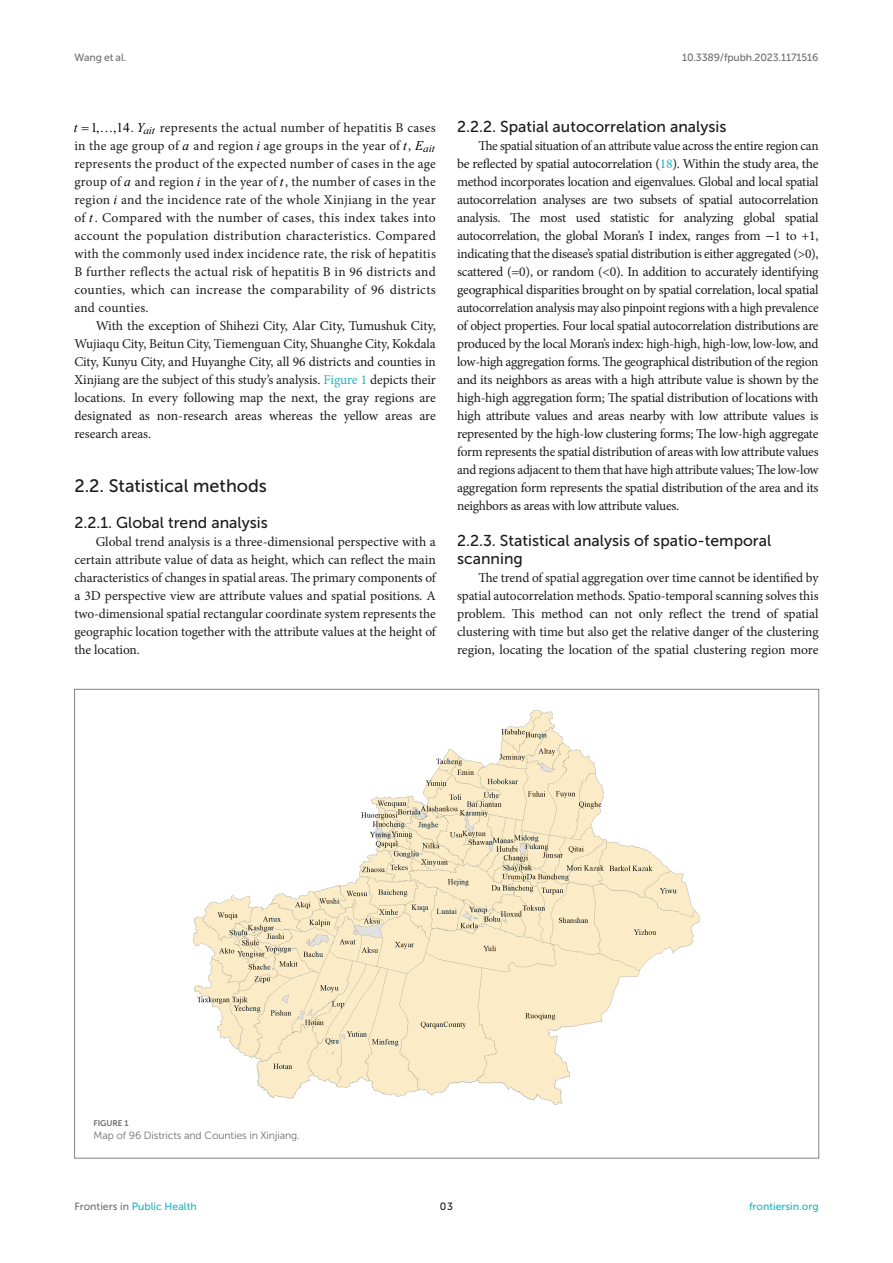
<style>
.page{position:relative;width:893px;height:1263px;background:#fff}
.page>*{position:absolute;margin:0;border:0;box-sizing:border-box;transform-origin:0 0}
.HEAD_2{font:18px "Museo Sans 500";color:#1b1c1b}
.HEAD_3{font:15.75px/18px "Museo Sans 500";color:#1b1c1b}
.HEAD_3_after_HEAD_2{font:15.75px "Museo Sans 500";color:#1b1c1b}
.TEXT_FLUSH{font:13.5px/18px "Minion Pro";color:#1b1c1b;text-align:justify}
.TEXT{font:13.5px/18px "Minion Pro";letter-spacing:-.01em;color:#1b1c1b;text-align:justify}
.spi-math-img{font:13.5px "Times New Roman";color:#000}
.spi-math-img-2{font:italic 10.8px "Times New Roman";color:#000}
.t1{font:10.5px "Museo Sans 500";color:#1db5c3}
.FIG_LEG{font:10.5px "Museo Sans 300";letter-spacing:-.01em;color:#706f70}
.t2{font:10.5px "Museo Sans 500";letter-spacing:-.015em;color:#706f70}
.t3{font:10.5px "Museo Sans 500";color:#1b1c1b}
.FIG_HD{font:8.25px "Museo Sans 700";letter-spacing:-.01em;color:#706f70}
.s1{font-family:"Times New Roman";font-style:italic;color:#000}
.s2{font-style:italic}
.s3{font-family:"Minion Pro";color:#1b1c1b}
.s4{color:#1db5c3}
.s5{font-family:"STIX General"}
.s6{color:#706f70}
</style>
<div class="page">
<img style="left:193px;top:710px;width:507px;height:395px">
<p class="t2" style="left:74px;top:51px;width:53px">Wang et al.</p>
<p class="t2" style="left:682px;top:51px;width:138px">10.3389/fpubh.2023.1171516</p>
<p class="TEXT_FLUSH" style="left:74px;top:119px;width:363px;text-indent:85px">represents the actual number of hepatitis B cases in the age group of <span class="s1">a</span> and region <span class="s1">i</span> age groups in the year of <span class="s1">t</span>,</p>
<p class="spi-math-img" style="left:74px;top:123px;width:62px"><span class="s2">t</span> 1, , 4<span class="s3">.</span></p>
<p class="spi-math-img" style="left:117px;top:123px;width:8px">1</p>
<p class="spi-math-img-2" style="left:137px;top:123px;width:20px"><sup>Y</sup>ait</p>
<p class="spi-math-img-2" style="left:415px;top:141px;width:21px"><sup>E</sup>ait</p>
<p class="TEXT_FLUSH" style="left:74px;top:155px;width:363px">represents the product of the expected number of cases in the age group of <span class="s1">a</span> and region <span class="s1">i</span> in the year of <span class="s1">t</span>, the number of cases in the region <span class="s1">i</span> and the incidence rate of the whole Xinjiang in the year of <span class="s1">t</span>. Compared with the number of cases, this index takes into account the population distribution characteristics. Compared with the commonly used index incidence rate, the risk of hepatitis B further reflects the actual risk of hepatitis B in 96 districts and counties, which can increase the comparability of 96 districts and counties.</p>
<p class="TEXT" style="left:74px;top:317px;width:363px;text-indent:21px">With the exception of Shihezi City, Alar City, Tumushuk City, Wujiaqu City, Beitun City, Tiemenguan City, Shuanghe City, Kokdala City, Kunyu City, and Huyanghe City, all 96 districts and counties in Xinjiang are the subject of this study’s analysis. <span class="s4">Figure 1</span> depicts their locations. In every following map the next, the gray regions are designated as non-research areas whereas the yellow areas are research areas.</p>
<p class="HEAD_2" style="left:74px;top:476px;width:194px">2.2. Statistical methods</p>
<p class="HEAD_3_after_HEAD_2" style="left:74px;top:514px;width:195px">2.2.1. Global trend analysis</p>
<p class="TEXT_FLUSH" style="left:74px;top:533px;width:363px;text-indent:21px">Global trend analysis is a three-dimensional perspective with a certain attribute value of data as height, which can reflect the main characteristics of changes in spatial areas. The primary components of a 3D perspective view are attribute values and spatial positions. A two-dimensional spatial rectangular coordinate system represents the geographic location together with the attribute values at the height of the location.</p>
<p class="HEAD_3" style="left:457px;top:118px;width:271px">2.2.2. Spatial autocorrelation analysis</p>
<p class="TEXT_FLUSH" style="left:457px;top:137px;width:363px;text-indent:21px">The spatial situation of an attribute value across the entire region can be reflected by spatial autocorrelation (<span class="s4">18</span>). Within the study area, the method incorporates location and eigenvalues. Global and local spatial autocorrelation analyses are two subsets of spatial autocorrelation analysis. The most used statistic for analyzing global spatial autocorrelation, the global Moran’s I index, ranges from <span class="s5">−</span>1 to +1, indicating that the disease’s spatial distribution is either aggregated (&gt;0), scattered (=0), or random (&lt;0). In addition to accurately identifying geographical disparities brought on by spatial correlation, local spatial autocorrelation analysis may also pinpoint regions with a high prevalence of object properties. Four local spatial autocorrelation distributions are produced by the local Moran’s index: high-high, high-low, low-low, and low-high aggregation forms. The geographical distribution of the region and its neighbors as areas with a high attribute value is shown by the high-high aggregation form; The spatial distribution of locations with high attribute values and areas nearby with low attribute values is represented by the high-low clustering forms; The low-high aggregate form represents the spatial distribution of areas with low attribute values and regions adjacent to them that have high attribute values; The low-low aggregation form represents the spatial distribution of the area and its neighbors as areas with low attribute values.</p>
<p class="HEAD_3" style="left:457px;top:532px;width:316px">2.2.3. Statistical analysis of spatio-temporal scanning</p>
<p class="TEXT_FLUSH" style="left:457px;top:569px;width:363px;text-indent:21px">The trend of spatial aggregation over time cannot be identified by spatial autocorrelation methods. Spatio-temporal scanning solves this problem. This method can not only reflect the trend of spatial clustering with time but also get the relative danger of the clustering region, locating the location of the spatial clustering region more</p>
<p class="FIG_HD" style="left:94px;top:1118px;width:37px">FIGURE 1</p>
<p class="FIG_LEG" style="left:94px;top:1130px;width:208px">Map of 96 Districts and Counties in Xinjiang.</p>
<p class="t1" style="left:74px;top:1200px;width:124px"><span class="s6">Frontiers in</span> Public Health</p>
<p class="t3" style="left:440px;top:1200px;width:15px">03</p>
<p class="t1" style="left:749px;top:1200px;width:71px">frontiersin.org</p>
</div>
